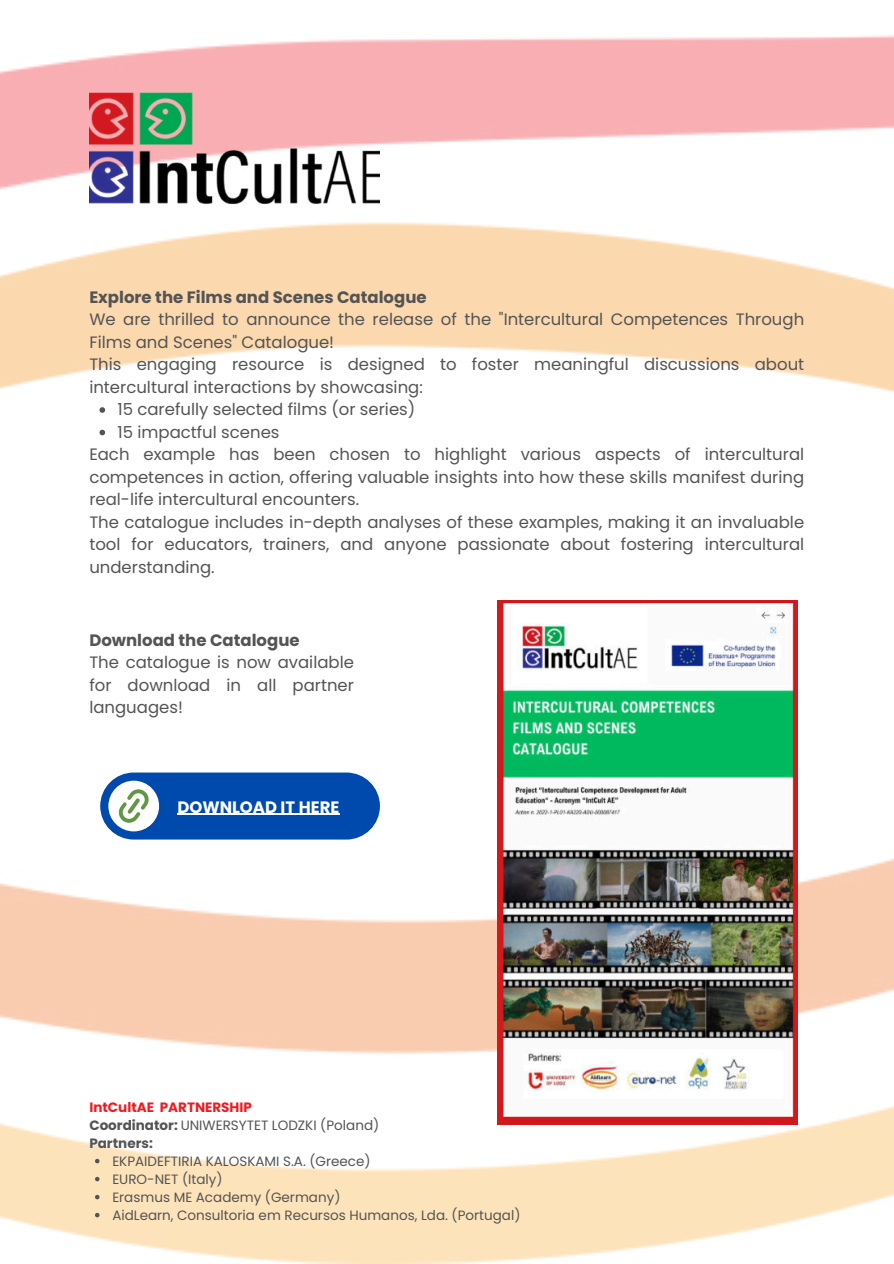
<style>
.page{position:relative;width:894px;height:1264px;background:#fff}
.page>*{position:absolute;margin:0;border:0;box-sizing:border-box;transform-origin:0 0}
.t1{font:16.5px/22.5px "Poppins";color:#545454;text-align:justify}
.t2{font:700 16.5px "Poppins";color:#545454}
.t3{font:700 16.5px "Poppins";color:#fff}
.t4{font:13.5px/18px "Poppins";color:#545454}
.s1{font-weight:700;color:#ed1c24}
.s2{font-weight:700}
</style>
<div class="page">
<img style="left:0;top:35px;width:893px;height:1228px">
<div style="left:0;top:385px;width:893px;height:491px;background:#fff"></div>
<img style="left:89px;top:89px;width:291px;height:117px">
<svg style="left:95px;top:1158px;width:4px;height:5px"></svg>
<svg style="left:95px;top:1176px;width:4px;height:5px"></svg>
<svg style="left:95px;top:1194px;width:4px;height:5px"></svg>
<svg style="left:95px;top:1212px;width:4px;height:5px"></svg>
<svg style="left:99px;top:407px;width:6px;height:6px"></svg>
<svg style="left:99px;top:430px;width:6px;height:5px"></svg>
<img style="left:497px;top:600px;width:300px;height:524px">
<div style="left:100px;top:772px;width:279px;height:67px;background:#004aad;border-radius:33px"></div>
<div style="left:108px;top:780px;width:51px;height:51px;background:#fff;border-radius:50%"></div>
<svg style="left:118px;top:789px;width:31px;height:34px"></svg>
<hr style="left:177px;top:813px;width:103px;height:1px;background:#fff">
<hr style="left:280px;top:813px;width:59px;height:1px;background:#fff">
<p class="t2" style="left:89px;top:287px;width:338px">Explore the Films and Scenes Catalogue</p>
<p class="t1" style="left:89px;top:308px;width:716px">We are thrilled to announce the release of the "Intercultural Competences Through</p>
<p class="t1" style="left:89px;top:330px;width:246px">Films and Scenes" Catalogue!</p>
<p class="t1" style="left:89px;top:353px;width:716px">This engaging resource is designed to foster meaningful discussions about</p>
<p class="t1" style="left:89px;top:375px;width:335px">intercultural interactions by showcasing:</p>
<p class="t1" style="left:117px;top:398px;width:299px">15 carefully selected films (or series)</p>
<p class="t1" style="left:117px;top:420px;width:164px">15 impactful scenes</p>
<p class="t1" style="left:89px;top:443px;width:716px">Each example has been chosen to highlight various aspects of intercultural</p>
<p class="t1" style="left:89px;top:465px;width:716px">competences in action, offering valuable insights into how these skills manifest during</p>
<p class="t1" style="left:89px;top:488px;width:271px">real-life intercultural encounters.</p>
<p class="t1" style="left:89px;top:510px;width:716px">The catalogue includes in-depth analyses of these examples, making it an invaluable</p>
<p class="t1" style="left:89px;top:533px;width:716px">tool for educators, trainers, and anyone passionate about fostering intercultural</p>
<p class="t1" style="left:89px;top:555px;width:127px">understanding.</p>
<p class="t2" style="left:89px;top:630px;width:212px">Download the Catalogue</p>
<p class="t1" style="left:89px;top:651px;width:266px">The catalogue is now available for download in all partner languages!</p>
<p class="t3" style="left:177px;top:797px;width:163px">DOWNLOAD IT HERE</p>
<p class="t4" style="left:89px;top:1097px;width:291px"><span class="s1">IntCultAE PARTNERSHIP<br></span><span class="s2">Coordinator:</span> UNIWERSYTET LODZKI (Poland)<br><span class="s2">Partners:</span></p>
<p class="t4" style="left:112px;top:1151px;width:409px">EKPAIDEFTIRIA KALOSKAMI S.A. (Greece)<br>EURO-NET (Italy)<br>Erasmus ME Academy (Germany)<br>AidLearn, Consultoria em Recursos Humanos, Lda. (Portugal)</p>
</div>
